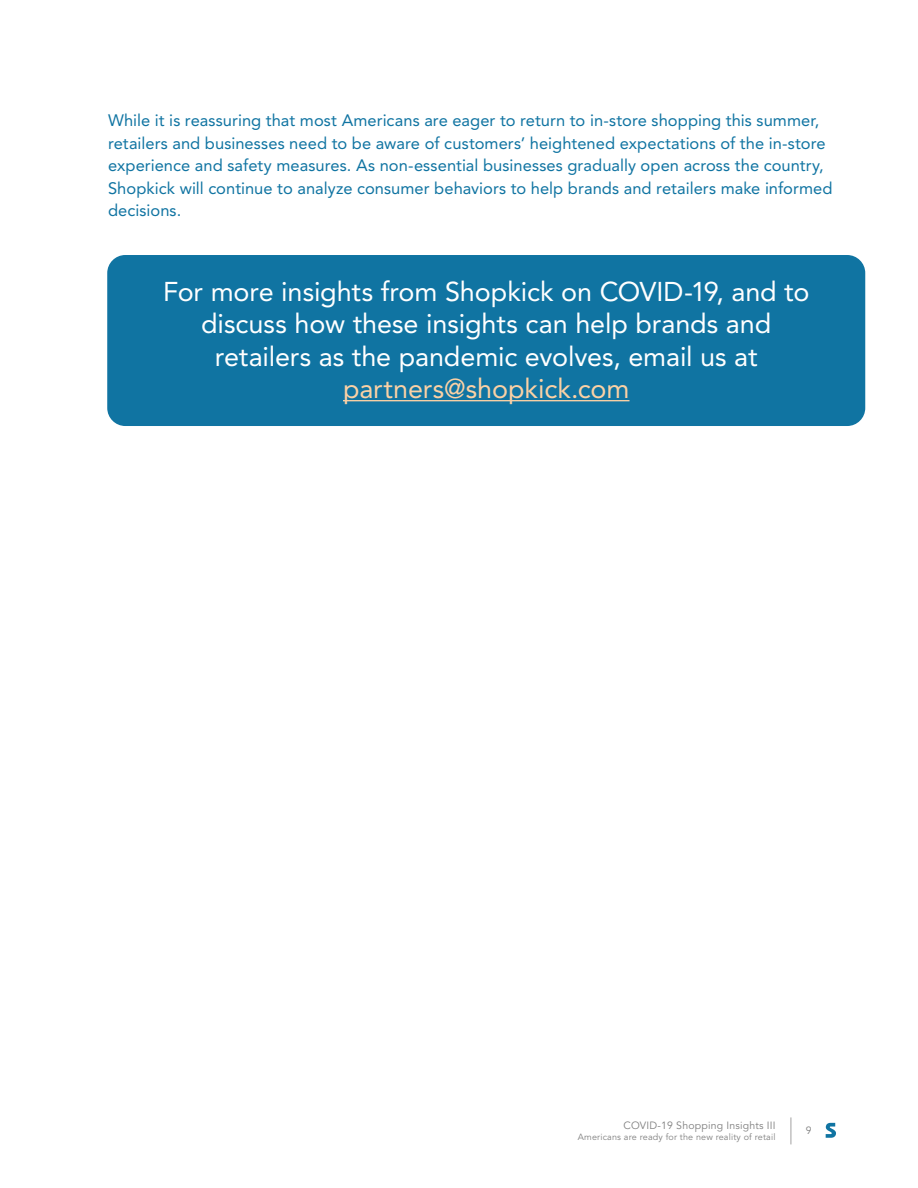
<style>
.page{position:relative;width:918px;height:1188px;background:#fff}
.page>*{position:absolute;margin:0;border:0;box-sizing:border-box;transform-origin:0 0}
.t1{font:27px/32.4px "Avenir";letter-spacing:-.005em;color:#fff;text-align:center}
.t2{font:27px "Avenir";color:#fbd1a5}
.t3{font:16.5px/22.5px "Avenir";letter-spacing:.005em;color:#1074a2}
.t4{font:10.5px "Avenir";letter-spacing:.02em;color:#7f7f7f}
.t5{font:9px "Avenir";letter-spacing:.02em;color:#7f7f7f}
</style>
<div class="page">
<svg style="left:790px;top:1117px;width:1px;height:27px"></svg>
<svg style="left:826px;top:1123px;width:10px;height:15px"></svg>
<div style="left:107px;top:255px;width:758px;height:171px;background:#1074a2;border-radius:18px"></div>
<hr style="left:343px;top:400px;width:287px;height:1px;background:#fbd1a5">
<p class="t3" style="left:108px;top:110px;width:726px">While it is reassuring that most Americans are eager to return to in-store shopping this summer, retailers and businesses need to be aware of customers’ heightened expectations of the in-store experience and safety measures. As non-essential businesses gradually open across the country, Shopkick will continue to analyze consumer behaviors to help brands and retailers make informed decisions.</p>
<h1 class="t1" style="left:163px;top:275px;width:648px">For more insights from Shopkick on COVID-19, and to discuss how these insights can help brands and retailers as the pandemic evolves, email us at</h1>
<h1 class="t2" style="left:343px;top:373px;width:288px">partners@shopkick.com</h1>
<p class="t4" style="left:623px;top:1119px;width:154px">COVID-19 Shopping Insights III</p>
<p class="t5" style="left:578px;top:1131px;width:199px">Americans are ready for the new reality of retail</p>
<p class="t4" style="left:806px;top:1124px;width:7px">9</p>
</div>
